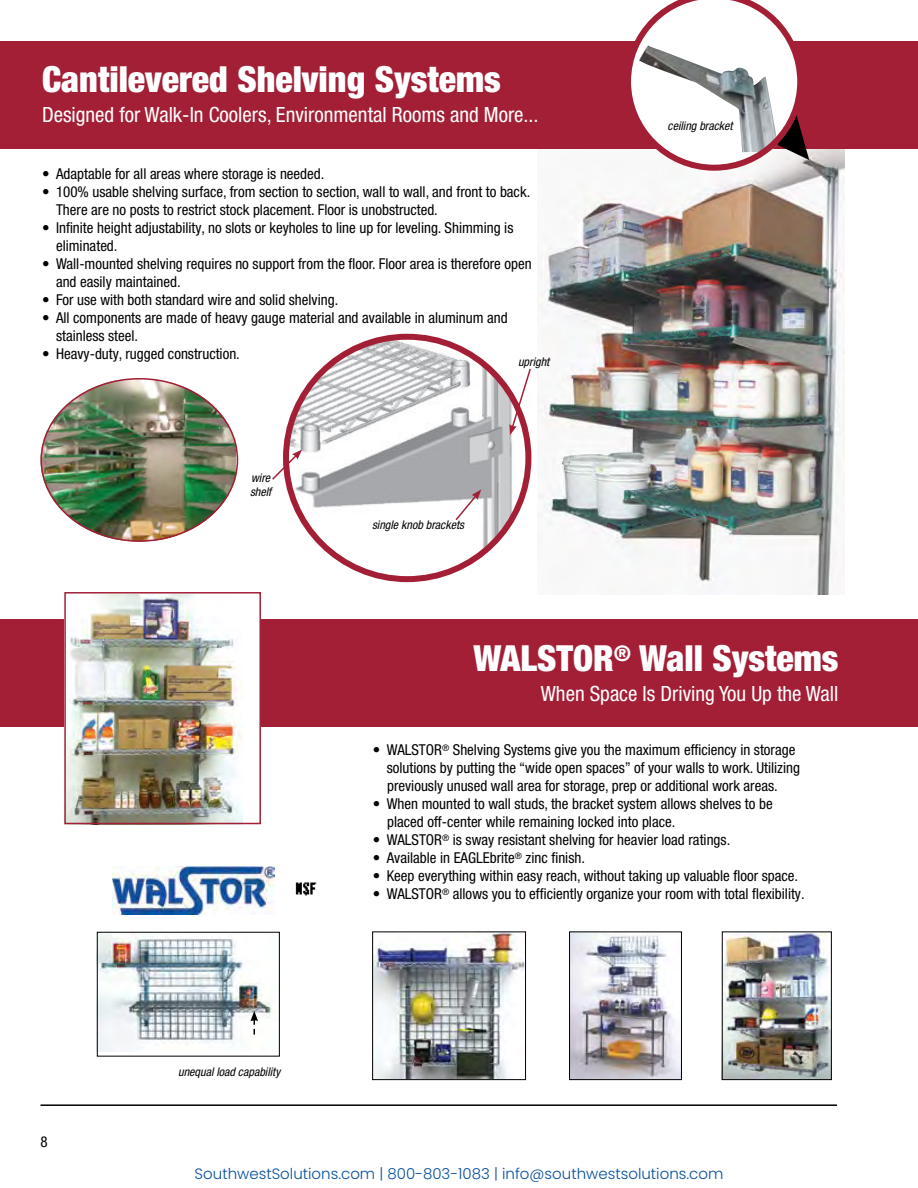
<style>
.page{position:relative;width:918px;height:1188px;background:#fff}
.page>*{position:absolute;margin:0;border:0;box-sizing:border-box;transform-origin:0 0}
.t1{font:900 condensed 36px "Helvetica Neue LT Pro";color:#fff}
.t2{font:condensed 21px "Helvetica Neue LT Pro";color:#fff}
.t3{font:condensed 15px/18px "Helvetica Neue LT Pro";color:#000}
.t4{font:300 15px "Poppins";color:#054f9c}
.t5{font:italic condensed 12px/14.4px "Helvetica Neue LT Pro";color:#000}
</style>
<div class="page">
<hr style="left:40px;top:1104px;width:797px;height:2px;background:#000">
<img style="left:538px;top:149px;width:307px;height:446px">
<img style="left:43px;top:378px;width:193px;height:164px">
<div style="left:0;top:41px;width:918px;height:108px;background:#a31f36"></div>
<svg style="left:625px;top:0;width:184px;height:171px"></svg>
<div style="left:0;top:619px;width:918px;height:108px;background:#a31f36"></div>
<img style="left:283px;top:334px;width:240px;height:232px">
<div style="left:283px;top:334px;width:248px;height:248px;border:6px solid #a31f36;border-radius:50%"></div>
<svg style="left:454px;top:489px;width:27px;height:33px"></svg>
<svg style="left:272px;top:450px;width:30px;height:31px"></svg>
<svg style="left:509px;top:367px;width:22px;height:68px"></svg>
<img style="left:571px;top:934px;width:109px;height:144px">
<div style="left:569px;top:932px;width:113px;height:148px;border:1px solid #000"></div>
<div style="left:65px;top:593px;width:195px;height:231px;background:#fff"></div>
<img style="left:67px;top:595px;width:176px;height:226px">
<div style="left:64px;top:592px;width:197px;height:232px;border:2px solid #a31f36"></div>
<img style="left:724px;top:934px;width:106px;height:144px">
<div style="left:722px;top:932px;width:110px;height:148px;border:1px solid #000"></div>
<img style="left:374px;top:934px;width:150px;height:144px">
<div style="left:372px;top:932px;width:154px;height:148px;border:1px solid #000"></div>
<img style="left:112px;top:866px;width:162px;height:48px">
<img style="left:99px;top:934px;width:173px;height:117px">
<div style="left:97px;top:932px;width:183px;height:125px;border:1px solid #000"></div>
<svg style="left:250px;top:1011px;width:8px;height:24px"></svg>
<img style="left:295px;top:882px;width:22px;height:14px">
<h1 class="t1" style="left:42px;top:58px;width:460px">Cantilevered Shelving Systems</h1>
<h2 class="t2" style="left:42px;top:103px;width:498px">Designed for Walk-In Coolers, Environmental Rooms and More...</h2>
<p class="t3" style="left:42px;top:165px;width:284px">• Adaptable for all areas where storage is needed.</p>
<p class="t3" style="left:56px;top:183px;width:476px;text-indent:-14px">• 100% usable shelving surface, from section to section, wall to wall, and front to back.<br>There are no posts to restrict stock placement. Floor is unobstructed.</p>
<p class="t3" style="left:56px;top:219px;width:459px;text-indent:-14px">• Infinite height adjustability, no slots or keyholes to line up for leveling. Shimming is eliminated.</p>
<p class="t3" style="left:56px;top:255px;width:477px;text-indent:-14px">• Wall-mounted shelving requires no support from the floor. Floor area is therefore open and easily maintained.</p>
<p class="t3" style="left:42px;top:291px;width:298px">• For use with both standard wire and solid shelving.</p>
<p class="t3" style="left:56px;top:309px;width:453px;text-indent:-14px">• All components are made of heavy gauge material and available in aluminum and stainless steel.</p>
<p class="t3" style="left:42px;top:345px;width:199px">• Heavy-duty, rugged construction.</p>
<p class="t5" style="left:518px;top:354px;width:33px">upright</p>
<p class="t5" style="left:250px;top:470px;width:23px">wire shelf</p>
<p class="t5" style="left:372px;top:518px;width:93px">single knob brackets</p>
<p class="t5" style="left:668px;top:119px;width:67px">ceiling bracket</p>
<h1 class="t1" style="left:473px;top:636px;width:367px">WALSTOR<sup>®</sup> Wall Systems</h1>
<h2 class="t2" style="left:541px;top:681px;width:299px">When Space Is Driving You Up the Wall</h2>
<p class="t3" style="left:40px;top:1133px;width:9px">8</p>
<p class="t5" style="left:178px;top:1064px;width:104px">unequal load capability</p>
<p class="t3" style="left:387px;top:741px;width:415px;text-indent:-14px">• WALSTOR<sup>®</sup> Shelving Systems give you the maximum efficiency in storage solutions by putting the “wide open spaces” of your walls to work. Utilizing pre vi ous ly unused wall area for storage, prep or additional work areas.</p>
<p class="t3" style="left:387px;top:795px;width:387px;text-indent:-14px">• When mounted to wall studs, the bracket system allows shelves to be placed off-center while remaining locked into place.</p>
<p class="t3" style="left:373px;top:831px;width:359px">• WALSTOR<sup>®</sup> is sway resistant shelving for heavier load ratings.</p>
<p class="t3" style="left:373px;top:849px;width:214px">• Available in EAGLEbrite<sup>®</sup> zinc finish.</p>
<p class="t3" style="left:373px;top:867px;width:427px">• Keep everything within easy reach, without taking up valuable floor space.</p>
<p class="t3" style="left:373px;top:885px;width:433px">• WALSTOR<sup>®</sup> allows you to efficiently organize your room with total flexibility.</p>
<p class="t4" style="left:195px;top:1165px;width:530px">SouthwestSolutions.com | 800-803-1083 | info@southwestsolutions.com</p>
</div>
